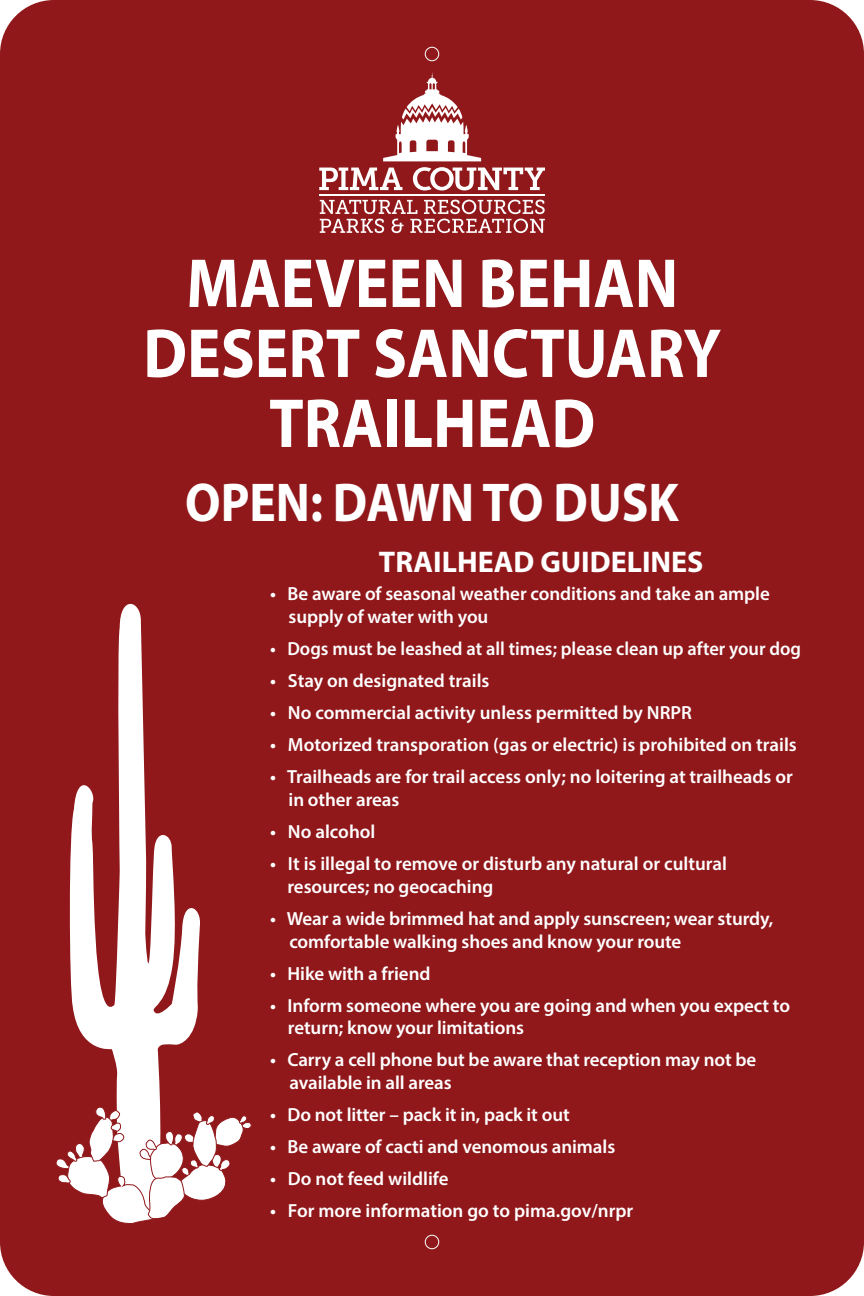
<style>
.page{position:relative;width:864px;height:1296px;background:#90181b}
.page>*{position:absolute;margin:0;border:0;box-sizing:border-box;transform-origin:0 0}
.t1{font:700 70px/70px "Myriad Pro";color:#fff;text-align:center;scale:.9 1}
.t2{font:700 55px "Myriad Pro";color:#fff;scale:.9 1}
.t3{font:700 30px "Myriad Pro";color:#fff}
.t4{font:600 19px/22.8px "Myriad Pro";letter-spacing:-.005em;color:#fff}
</style>
<div class="page">
<div style="left:425px;top:47px;width:14px;height:14px;border:1px solid #fff;border-radius:50%"></div>
<div style="left:425px;top:1235px;width:14px;height:14px;border:1px solid #fff;border-radius:50%"></div>
<svg style="left:69px;top:603px;width:131px;height:475px"></svg>
<svg style="left:383px;top:72px;width:98px;height:89px"></svg>
<svg style="left:319px;top:168px;width:83px;height:22px"></svg>
<svg style="left:413px;top:167px;width:132px;height:23px"></svg>
<hr style="left:319px;top:194px;width:226px;height:2px;background:#fff">
<svg style="left:320px;top:200px;width:225px;height:33px"></svg>
<svg style="left:56px;top:1078px;width:196px;height:146px"></svg>
<h1 class="t1" style="left:143px;top:246px;width:644px">MAEVEEN BEHAN<br>DESERT SANCTUARY<br>TRAILHEAD</h1>
<h2 class="t2" style="left:185px;top:466px;width:550px">OPEN: DAWN TO DUSK</h2>
<h3 class="t3" style="left:379px;top:542px;width:326px">TRAILHEAD GUIDELINES</h3>
<p class="t4" style="left:289px;top:582px;width:483px;text-indent:-18px">• Be aware of seasonal weather conditions and take an ample supply of water with you</p>
<p class="t4" style="left:270px;top:637px;width:533px">• Dogs must be leashed at all times; please clean up after your dog</p>
<p class="t4" style="left:270px;top:669px;width:221px">• Stay on designated trails</p>
<p class="t4" style="left:270px;top:701px;width:423px">• No commercial activity unless permitted by NRPR</p>
<p class="t4" style="left:270px;top:733px;width:528px">• Motorized transporation (gas or electric) is prohibited on trails</p>
<p class="t4" style="left:289px;top:765px;width:506px;text-indent:-18px">• Trailheads are for trail access only; no loitering at trailheads or in other areas</p>
<p class="t4" style="left:270px;top:820px;width:107px">• No alcohol</p>
<p class="t4" style="left:287px;top:852px;width:441px;text-indent:-17px">• It is illegal to remove or disturb any natural or cultural resources; no geocaching</p>
<p class="t4" style="left:289px;top:907px;width:485px;text-indent:-19px">• Wear a wide brimmed hat and apply sunscreen; wear sturdy, comfortable walking shoes and know your route</p>
<p class="t4" style="left:270px;top:961px;width:162px">• Hike with a friend</p>
<p class="t4" style="left:288px;top:993px;width:504px;text-indent:-18px">• Inform someone where you are going and when you expect to return; know your limitations</p>
<p class="t4" style="left:289px;top:1048px;width:469px;text-indent:-19px">• Carry a cell phone but be aware that reception may not be available in all areas</p>
<p class="t4" style="left:270px;top:1103px;width:301px">• Do not litter – pack it in, pack it out</p>
<p class="t4" style="left:270px;top:1135px;width:347px">• Be aware of cacti and venomous animals</p>
<p class="t4" style="left:270px;top:1167px;width:180px">• Do not feed wildlife</p>
<p class="t4" style="left:270px;top:1199px;width:365px">• For more information go to pima.gov/nrpr</p>
</div>
